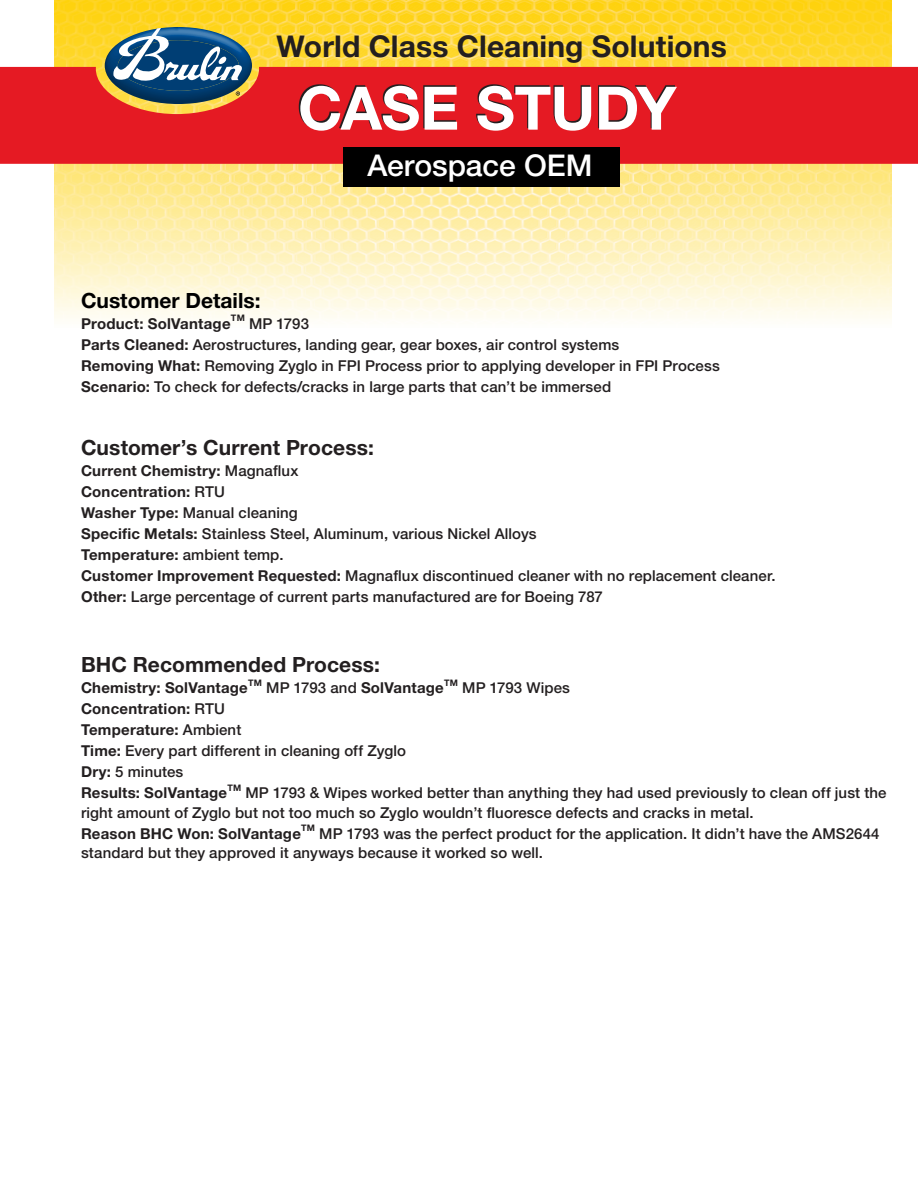
<style>
.page{position:relative;width:918px;height:1188px;background:#fff}
.page>*{position:absolute;margin:0;border:0;box-sizing:border-box;transform-origin:0 0}
.t1{font:700 60px "Helvetica Neue";letter-spacing:-.01em;color:#fff}
.t2{font:700 30px "Helvetica Neue";letter-spacing:.005em;color:#231f20}
.t3{font:500 30px "Helvetica Neue";letter-spacing:-.005em;color:#fff}
.Product_Info{font:700 21px "Helvetica Neue";letter-spacing:.005em;color:#231f20}
.t4{font:700 21px "Helvetica Neue";color:#000}
.t5{font:500 15px/19.5px "Helvetica Neue";letter-spacing:.005em;color:#231f20}
.t6{font:700 15px "Helvetica Neue";letter-spacing:.015em;color:#231f20}
.t7{font:700 9px "Helvetica Neue";letter-spacing:.02em;color:#231f20}
.s1{font-weight:700}
.s2{font-weight:500}
</style>
<div class="page">
<img style="left:54px;top:0;width:837px;height:319px">
<svg style="left:105px;top:27px;width:147px;height:40px;background:#628383"></svg>
<svg style="left:0;top:67px;width:918px;height:97px;background:#db242b"></svg>
<div style="left:343px;top:147px;width:277px;height:39px;background:#000"></div>
<svg style="left:299px;top:84px;width:376px;height:45px;background:#8c1c21"></svg>
<p class="t2" style="left:276px;top:28px;width:452px">World Class Cleaning Solutions</p>
<p class="t1" style="left:298px;top:71px;width:380px">CASE STUDY</p>
<p class="t3" style="left:368px;top:147px;width:226px">Aerospace OEM</p>
<p class="t4" style="left:81px;top:287px;width:181px">Customer Details:</p>
<p class="t6" style="left:81px;top:314px;width:151px">Product: SolVantage</p>
<p class="t7" style="left:231px;top:312px;width:15px">TM</p>
<p class="t5" style="left:249px;top:313px;width:61px">MP 1793</p>
<p class="t5" style="left:81px;top:334px;width:540px"><span class="s1">Parts Cleaned:</span> Aerostructures, landing gear, gear boxes, air control systems</p>
<p class="t5" style="left:81px;top:355px;width:640px"><span class="s1">Removing What:</span> Removing Zyglo in FPI Process prior to applying developer in FPI Process</p>
<p class="t5" style="left:81px;top:376px;width:532px"><span class="s1">Scenario:</span> To check for defects/cracks in large parts that can’t be immersed</p>
<p class="Product_Info" style="left:81px;top:434px;width:294px">Customer’s Current Process:</p>
<p class="t6" style="left:81px;top:461px;width:219px">Current Chemistry: <span class="s2">Magnaflux</span></p>
<p class="t6" style="left:81px;top:482px;width:145px">Concentration: <span class="s2">RTU</span></p>
<p class="t5" style="left:81px;top:503px;width:218px"><span class="s1">Washer Type:</span> Manual cleaning</p>
<p class="t5" style="left:81px;top:524px;width:457px"><span class="s1">Specific Metals:</span> Stainless Steel, Aluminum, various Nickel Alloys</p>
<p class="t6" style="left:81px;top:545px;width:204px">Temperature: <span class="s2">ambient temp.</span></p>
<p class="t5" style="left:81px;top:566px;width:696px"><span class="s1">Customer Improvement Requested:</span> Magnaflux discontinued cleaner with no replacement cleaner.</p>
<p class="t5" style="left:81px;top:587px;width:523px"><span class="s1">Other:</span> Large percentage of current parts manufactured are for Boeing 787</p>
<p class="Product_Info" style="left:81px;top:652px;width:300px">BHC Recommended Process:</p>
<p class="t6" style="left:81px;top:678px;width:168px">Chemistry: SolVantage</p>
<p class="t7" style="left:248px;top:677px;width:15px">TM</p>
<p class="t6" style="left:266px;top:678px;width:179px"><span class="s2">MP 1793 and</span> SolVantage</p>
<p class="t7" style="left:444px;top:677px;width:15px">TM</p>
<p class="t5" style="left:462px;top:678px;width:109px">MP 1793 Wipes</p>
<p class="t6" style="left:81px;top:699px;width:145px">Concentration: <span class="s2">RTU</span></p>
<p class="t6" style="left:81px;top:720px;width:162px">Temperature: <span class="s2">Ambient</span></p>
<p class="t5" style="left:81px;top:741px;width:326px"><span class="s1">Time:</span> Every part different in cleaning off Zyglo</p>
<p class="t5" style="left:81px;top:762px;width:104px"><span class="s1">Dry:</span> 5 minutes</p>
<p class="t6" style="left:81px;top:783px;width:148px">Results: SolVantage</p>
<p class="t7" style="left:228px;top:782px;width:15px">TM</p>
<p class="t5" style="left:81px;top:783px;width:807px;text-indent:165px">MP 1793 &amp; Wipes worked better than anything they had used previously to clean off just the right amount of Zyglo but not too much so Zyglo wouldn’t fluoresce defects and cracks in metal.</p>
<p class="t6" style="left:81px;top:824px;width:221px">Reason BHC Won: SolVantage</p>
<p class="t7" style="left:301px;top:822px;width:15px">TM</p>
<p class="t5" style="left:81px;top:823px;width:800px;text-indent:238px">MP 1793 was the perfect product for the application. It didn’t have the AMS2644 standard but they approved it anyways because it worked so well.</p>
</div>
